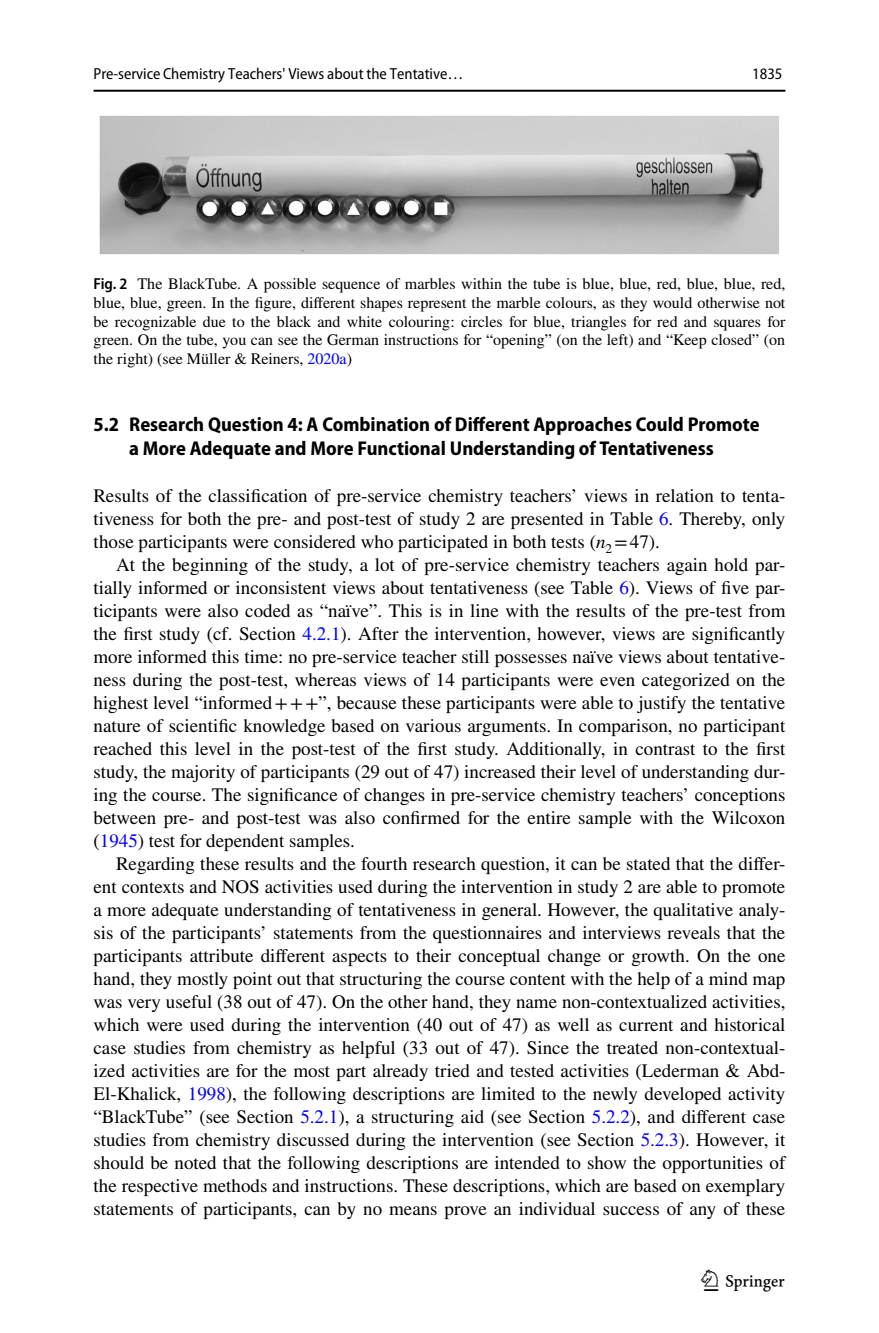
<style>
.page{position:relative;width:879px;height:1333px;background:#fff}
.page>*{position:absolute;margin:0;border:0;box-sizing:border-box;transform-origin:0 0}
.t1{font:30px "Springnew Regular 5";color:#000}
.t2{font:700 semi-condensed 20px/24px "Myriad Pro";color:#000;text-align:center}
.t3{font:19px/23px "STIX";color:#000;text-align:justify}
.t4{font:16px/18.4px "STIX";color:#000;text-align:justify}
.t5{font:16px "Myriad Pro Semi Cn 3";color:#000}
.t6{font:semi-condensed 16px "Myriad Pro";color:#000}
.s1{font-family:"Myriad Pro";font-weight:600;font-stretch:semi-condensed}
.s2{color:#00f}
.s3{font-style:italic}
</style>
<div class="page">
<hr style="left:94px;top:90px;width:691px;height:2px;background:#000">
<img style="left:99px;top:116px;width:680px;height:139px">
<p class="t5" style="left:94px;top:65px;width:371px">Pre-service Chemistry Teachers' Views about the Tentative…</p>
<p class="t6" style="left:752px;top:65px;width:32px">1835</p>
<p class="t4" style="left:94px;top:276px;width:693px"><span class="s1">Fig. 2</span> The BlackTube. A possible sequence of marbles within the tube is blue, blue, red, blue, blue, red, blue, blue, green. In the figure, different shapes represent the marble colours, as they would otherwise not be recognizable due to the black and white colouring: circles for blue, triangles for red and squares for green. On the tube, you can see the German instructions for “opening” (on the left) and “Keep closed” (on the right) (see Müller &amp; Reiners, <span class="s2">2020a</span>)</p>
<p class="t2" style="left:94px;top:412px;width:667px">5.2 Research Question 4: A Combination of Different Approaches Could Promote a More Adequate and More Functional Understanding of Tentativeness</p>
<p class="t3" style="left:94px;top:485px;width:693px">Results of the classification of pre-service chemistry teachers’ views in relation to tenta&shy;tiveness for both the pre- and post-test of study 2 are presented in Table <span class="s2">6</span>. Thereby, only those participants were considered who participated in both tests (<span class="s3">n</span><sub>2</sub> =47).</p>
<p class="t3" style="left:94px;top:554px;width:693px;text-indent:23px">At the beginning of the study, a lot of pre-service chemistry teachers again hold par&shy;tially informed or inconsistent views about tentativeness (see Table <span class="s2">6</span>). Views of five par&shy;ticipants were also coded as “naïve”. This is in line with the results of the pre-test from the first study (cf. Section <span class="s2">4.2.1</span>). After the intervention, however, views are significantly more informed this time: no pre-service teacher still possesses naïve views about tentative&shy;ness during the post-test, whereas views of 14 participants were even categorized on the highest level “informed+++”, because these participants were able to justify the tentative nature of scientific knowledge based on various arguments. In comparison, no participant reached this level in the post-test of the first study. Additionally, in contrast to the first study, the majority of participants (29 out of 47) increased their level of understanding dur&shy;ing the course. The significance of changes in pre-service chemistry teachers’ conceptions between pre- and post-test was also confirmed for the entire sample with the Wilcoxon (<span class="s2">1945</span>) test for dependent samples.</p>
<p class="t3" style="left:94px;top:853px;width:693px;text-indent:23px">Regarding these results and the fourth research question, it can be stated that the differ&shy;ent contexts and NOS activities used during the intervention in study 2 are able to promote a more adequate understanding of tentativeness in general. However, the qualitative analy&shy;sis of the participants’ statements from the questionnaires and interviews reveals that the participants attribute different aspects to their conceptual change or growth. On the one hand, they mostly point out that structuring the course content with the help of a mind map was very useful (38 out of 47). On the other hand, they name non-contextualized activities, which were used during the intervention (40 out of 47) as well as current and historical case studies from chemistry as helpful (33 out of 47). Since the treated non-contextual&shy;ized activities are for the most part already tried and tested activities (Lederman &amp; Abd-El-Khalick, <span class="s2">1998</span>), the following descriptions are limited to the newly developed activity “BlackTube” (see Section <span class="s2">5.2.1</span>), a structuring aid (see Section <span class="s2">5.2.2</span>), and different case studies from chemistry discussed during the intervention (see Section <span class="s2">5.2.3</span>). However, it should be noted that the following descriptions are intended to show the opportunities of the respective methods and instructions. These descriptions, which are based on exemplary statements of participants, can by no means prove an individual success of any of these</p>
<h1 class="t1" style="left:704px;top:1269px;width:83px">1 3</h1>
</div>
